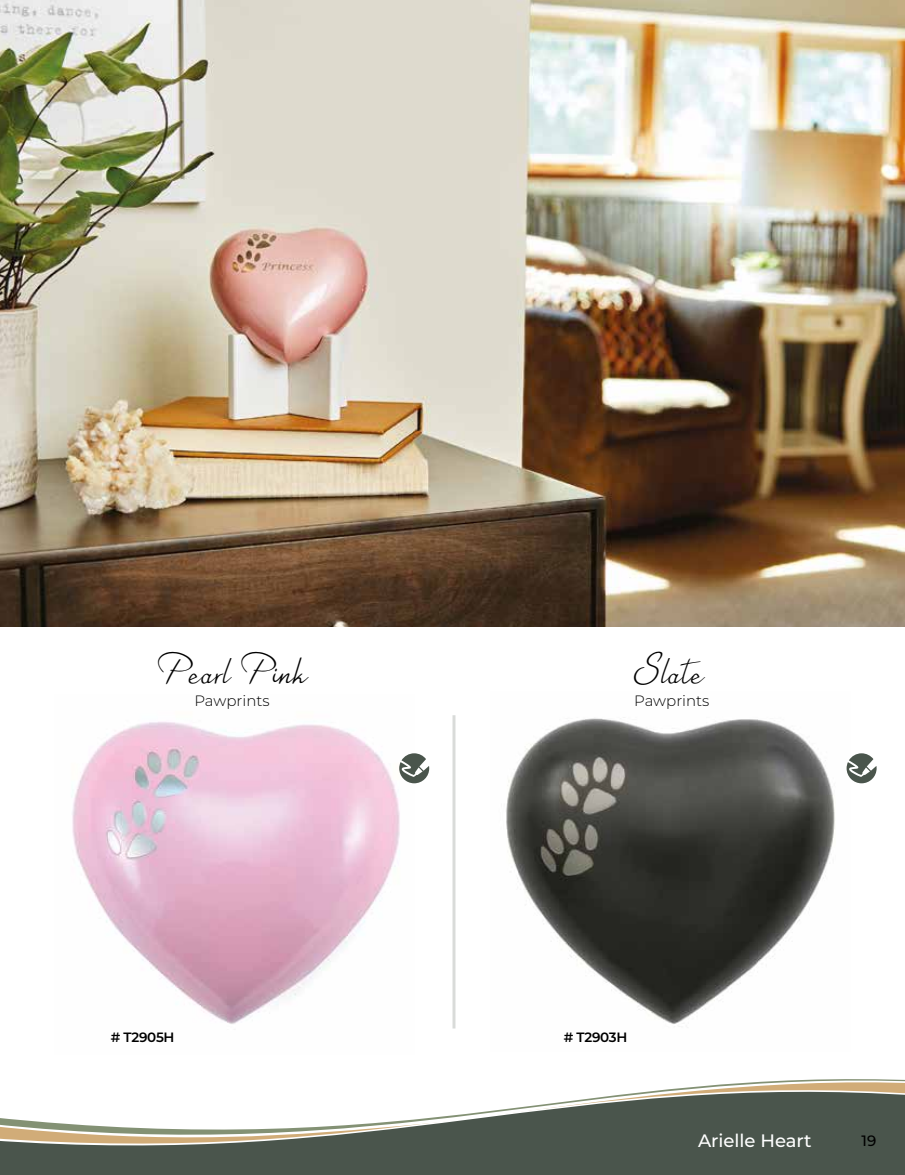
<style>
.page{position:relative;width:905px;height:1175px;background:#fff}
.page>*{position:absolute;margin:0;border:0;box-sizing:border-box;transform-origin:0 0}
.t1{font:45px "Distinction";color:#000}
.t2{font:500 18px "Montserrat";color:#fff}
.t3{font:300 15px "Montserrat";color:#000}
.t4{font:500 15px "Montserrat";color:#000}
.t5{font:600 13.5px "Montserrat";letter-spacing:-.025em;color:#000}
</style>
<div class="page">
<img style="left:506px;top:718px;width:329px;height:306px">
<img style="left:72px;top:721px;width:342px;height:303px">
<img style="left:0;top:0;width:904px;height:626px">
<hr style="left:452px;top:715px;width:3px;height:313px;background:#4a554c">
<svg style="left:0;top:1079px;width:904px;height:95px;fill:#4a554c"></svg>
<svg style="left:399px;top:753px;width:30px;height:30px"></svg>
<svg style="left:846px;top:753px;width:30px;height:30px"></svg>
<h1 class="t1" style="left:158px;top:642px;width:150px">Pearl Pink</h1>
<h1 class="t1" style="left:634px;top:642px;width:71px">Slate</h1>
<p class="t3" style="left:194px;top:691px;width:77px">Pawprints</p>
<p class="t3" style="left:634px;top:691px;width:77px">Pawprints</p>
<p class="t5" style="left:111px;top:1027px;width:65px"># T2905H</p>
<p class="t5" style="left:564px;top:1027px;width:65px"># T2903H</p>
<p class="t2" style="left:698px;top:1127px;width:115px">Arielle Heart</p>
<p class="t4" style="left:861px;top:1130px;width:16px">19</p>
</div>
